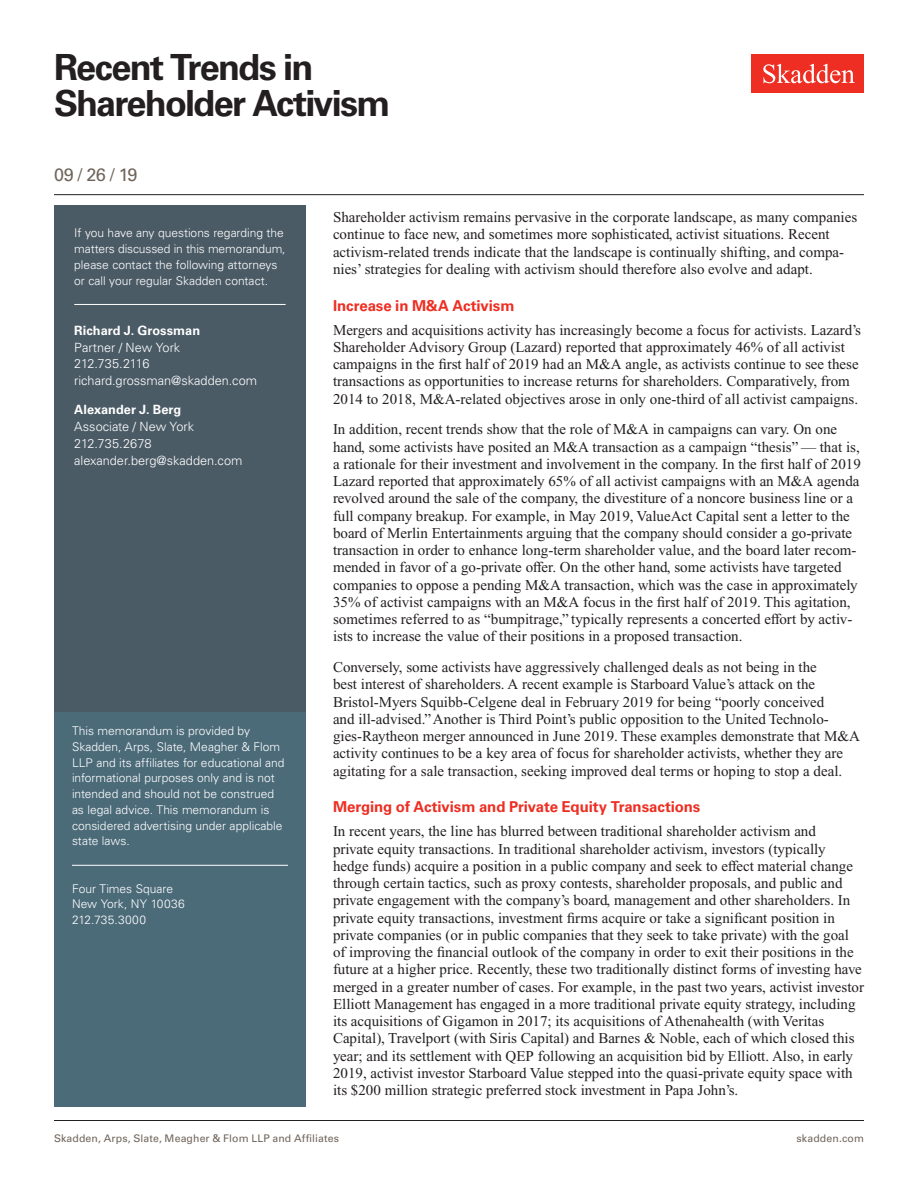
<style>
.page{position:relative;width:918px;height:1188px;background:#fff}
.page>*{position:absolute;margin:0;border:0;box-sizing:border-box;transform-origin:0 0}
.t1{font:700 36px/36px "Univers LT Std";letter-spacing:-.05em;color:#231f20}
.Date{font:18px "Univers LT Std";color:#6f645a}
.Main_Body{font:15px/17.2px "Times New Roman PS Std";color:#231f20}
.First_Level_Heading{font:700 15px "Univers LT Std";letter-spacing:-.005em;color:#ee2e22}
.Contacts{font:300 12.75px "Univers LT Std";color:#fff}
.Contacts_Name{font:700 12.75px "Univers LT Std";letter-spacing:.005em;color:#fff}
.Contacts-2{font:300 12.75px "Univers LT Std";letter-spacing:-.02em;color:#fff}
.Sidebar_body_rule_be{font:300 12px/15.8px "Univers LT Std";color:#fff}
.Sidebar_body{font:300 12px/15.8px "Univers LT Std";color:#fff}
.Firm_Address{font:300 12px/15.8px "Univers LT Std";color:#fff}
.t2{font:10.5px "Univers LT Std";letter-spacing:.01em;color:#6f645a}
</style>
<div class="page">
<div style="left:752px;top:54px;width:112px;height:39px;background:#ee2e22"></div>
<svg style="left:763px;top:64px;width:92px;height:19px"></svg>
<hr style="left:54px;top:1120px;width:810px;height:1px;background:#231f20">
<hr style="left:54px;top:194px;width:810px;height:1px;background:#231f20">
<div style="left:54px;top:708px;width:252px;height:399px;background:#4c6b79"></div>
<hr style="left:72px;top:865px;width:216px;height:1px;background:#fff">
<div style="left:54px;top:206px;width:252px;height:506px;background:#4b5b66"></div>
<hr style="left:74px;top:304px;width:212px;height:1px;background:#fff">
<p class="t1" style="left:54px;top:50px;width:338px">Recent Trends in<br>Shareholder Activism</p>
<p class="Date" style="left:54px;top:164px;width:85px">09 / 26 / 19</p>
<p class="Sidebar_body_rule_be" style="left:74px;top:225px;width:213px">If you have any questions regarding the matters discussed in this memorandum, please contact the following attorneys or call your regular Skadden contact.</p>
<p class="Sidebar_body" style="left:72px;top:226px;width:190px">If you have any questions regarding the matter di cussed in this<br>m morandum, please contact he attorne s list d on the last page or</p>
<p class="Contacts_Name" style="left:74px;top:323px;width:127px">Richard J. Grossman</p>
<p class="Contacts" style="left:74px;top:339px;width:108px">Partner / New York</p>
<p class="Contacts-2" style="left:74px;top:356px;width:77px">212.735.2116</p>
<p class="Contacts" style="left:74px;top:373px;width:184px">richard.grossman@skadden.com</p>
<p class="Contacts_Name" style="left:74px;top:402px;width:109px">Alexander J. Berg</p>
<p class="Contacts" style="left:74px;top:419px;width:121px">Associate / New York</p>
<p class="Contacts" style="left:74px;top:436px;width:79px">212.735.2678</p>
<p class="Contacts" style="left:74px;top:453px;width:170px">alexander.berg@skadden.com</p>
<p class="Sidebar_body_rule_be" style="left:72px;top:723px;width:214px">This memorandum is provided by Skadden, Arps, Slate, Meagher &amp; Flom LLP and its affiliates for educational and informational purposes only and is not intended and should not be construed as legal advice. This memorandum is considered advertising under applicable state laws.</p>
<p class="Firm_Address" style="left:72px;top:881px;width:114px">Four Times Square<br>New York, NY 10036<br>212.735.3000</p>
<p class="Main_Body" style="left:333px;top:208px;width:526px">Shareholder activism remains pervasive in the corporate landscape, as many companies continue to face new, and sometimes more sophisticated, activist situations. Recent activism-related trends indicate that the landscape is continually shifting, and compa&shy;nies’ strategies for dealing with activism should therefore also evolve and adapt.</p>
<h1 class="First_Level_Heading" style="left:333px;top:296px;width:183px">Increase in M&amp;A Activism</h1>
<p class="Main_Body" style="left:333px;top:321px;width:530px">Mergers and acquisitions activity has increasingly become a focus for activists. Lazard’s Shareholder Advisory Group (Lazard) reported that approximately 46% of all activist campaigns in the first half of 2019 had an M&amp;A angle, as activists continue to see these transactions as opportunities to increase returns for shareholders. Comparatively, from 2014 to 2018, M&amp;A-related objectives arose in only one-third of all activist campaigns.</p>
<p class="Main_Body" style="left:333px;top:421px;width:529px">In addition, recent trends show that the role of M&amp;A in campaigns can vary. On one hand, some activists have posited an M&amp;A transaction as a campaign “thesis” — that is, a rationale for their investment and involvement in the company. In the first half of 2019<br>Lazard reported that approximately 65% of all activist campaigns with an M&amp;A agenda revolved around the sale of the company, the divestiture of a noncore business line or a full company breakup. For example, in May 2019, ValueAct Capital sent a letter to the board of Merlin Entertainments arguing that the company should consider a go-private transaction in order to enhance long-term shareholder value, and the board later recom&shy;mended in favor of a go-private offer. On the other hand, some activists have targeted companies to oppose a pending M&amp;A transaction, which was the case in approximately 35% of activist campaigns with an M&amp;A focus in the first half of 2019. This agitation, sometimes referred to as “bumpitrage,” typically represents a concerted effort by activ&shy;ists to increase the value of their positions in a proposed transaction.</p>
<p class="Main_Body" style="left:333px;top:658px;width:528px">Conversely, some activists have aggressively challenged deals as not being in the<br>best interest of shareholders. A recent example is Starboard Value’s attack on the Bristol-Myers Squibb-Celgene deal in February 2019 for being “poorly conceived<br>and ill-advised.” Another is Third Point’s public opposition to the United Technolo&shy;gies-Raytheon merger announced in June 2019. These examples demonstrate that M&amp;A activity continues to be a key area of focus for shareholder activists, whether they are agitating for a sale transaction, seeking improved deal terms or hoping to stop a deal.</p>
<h1 class="First_Level_Heading" style="left:333px;top:798px;width:369px">Merging of Activism and Private Equity Transactions</h1>
<p class="Main_Body" style="left:333px;top:823px;width:533px">In recent years, the line has blurred between traditional shareholder activism and<br>private equity transactions. In traditional shareholder activism, investors (typically hedge funds) acquire a position in a public company and seek to effect material change through certain tactics, such as proxy contests, shareholder proposals, and public and private engagement with the company’s board, management and other shareholders. In private equity transactions, investment firms acquire or take a significant position in private companies (or in public companies that they seek to take private) with the goal of improving the financial outlook of the company in order to exit their positions in the future at a higher price. Recently, these two traditionally distinct forms of investing have merged in a greater number of cases. For example, in the past two years, activist investor Elliott Management has engaged in a more traditional private equity strategy, including its acquisitions of Gigamon in 2017; its acquisitions of Athenahealth (with Veritas Capital), Travelport (with Siris Capital) and Barnes &amp; Noble, each of which closed this year; and its settlement with QEP following an acquisition bid by Elliott. Also, in early 2019, activist investor Starboard Value stepped into the quasi-private equity space with its $200 million strategic preferred stock investment in Papa John’s.</p>
<p class="t2" style="left:54px;top:1132px;width:287px">Skadden, Arps, Slate, Meagher &amp; Flom LLP and Affiliates</p>
<p class="t2" style="left:797px;top:1132px;width:69px">skadden.com</p>
</div>
